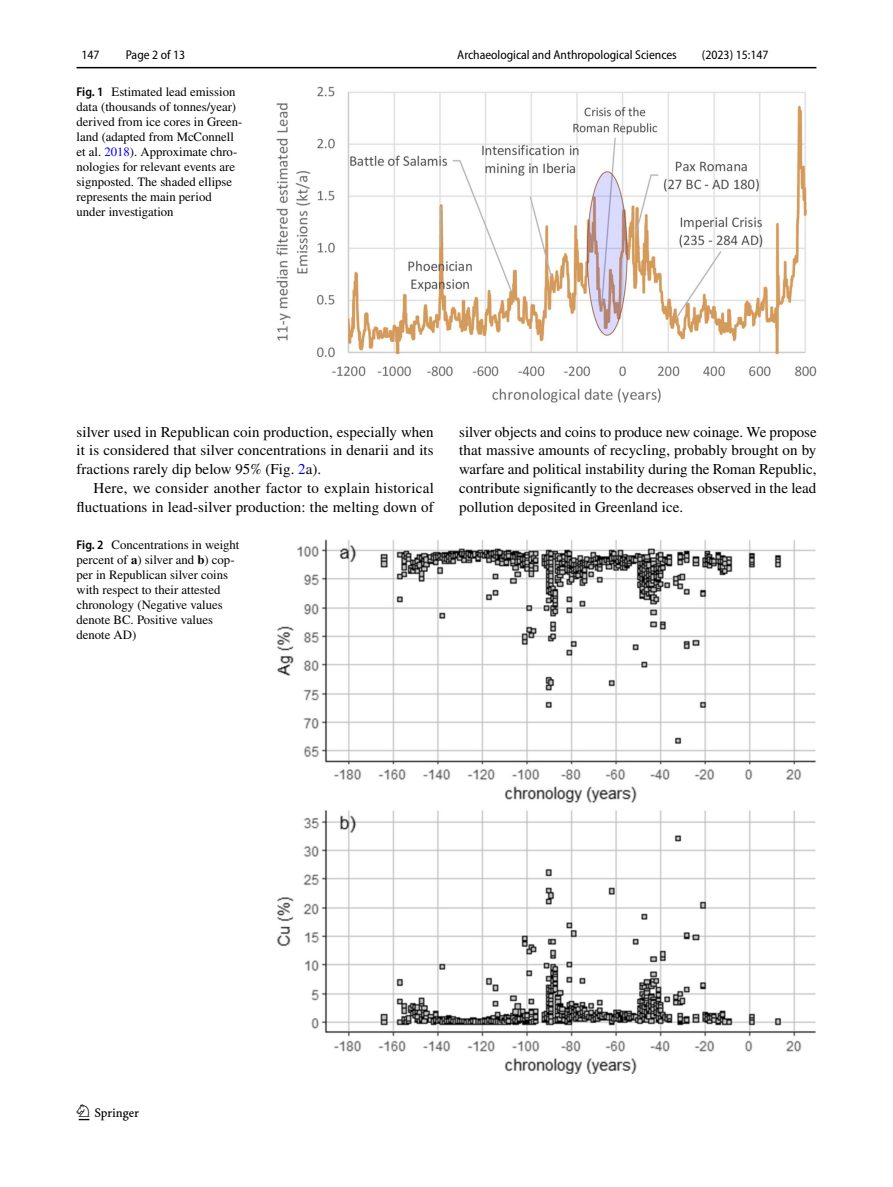
<style>
.page{position:relative;width:893px;height:1187px;background:#fff}
.page>*{position:absolute;margin:0;border:0;box-sizing:border-box;transform-origin:0 0}
.t1{font:22.5px "Springnew Regular 2";color:#000}
.t2{font:15px/18.8px "STIX";letter-spacing:.005em;color:#000;text-align:justify}
.t3{font:12.75px/15px "STIX";color:#000}
.t4{font:semi-condensed 12.75px "Myriad Pro";color:#000}
.s1{font-family:"Myriad Pro";font-weight:600;font-stretch:semi-condensed}
.s2{color:#00f}
.s3{font-weight:700}
</style>
<div class="page">
<hr style="left:77px;top:67px;width:739px;height:1px;background:#000">
<img style="left:276px;top:87px;width:540px;height:316px">
<img style="left:277px;top:539px;width:539px;height:534px">
<p class="t4" style="left:82px;top:48px;width:20px">147</p>
<p class="t4" style="left:126px;top:48px;width:61px">Page 2 of 13</p>
<p class="t3" style="left:77px;top:85px;width:167px"><span class="s1">Fig. 1</span> Estimated lead emission data (thousands of tonnes/year) derived from ice cores in Green&shy;land (adapted from McConnell et al. <span class="s2">2018</span>). Approximate chro&shy;nologies for relevant events are signposted. The shaded ellipse represents the main period under investigation</p>
<p class="t4" style="left:457px;top:48px;width:221px">Archaeological and Anthropological Sciences</p>
<p class="t4" style="left:702px;top:48px;width:68px">(2023) 15:147</p>
<p class="t2" style="left:77px;top:423px;width:359px">silver used in Republican coin production, especially when it is considered that silver concentrations in denarii and its fractions rarely dip below 95% (Fig. <span class="s2">2</span>a).</p>
<p class="t2" style="left:77px;top:479px;width:359px;text-align:right">Here, we consider another factor to explain historical fluctuations in lead-silver production: the melting down of</p>
<p class="t3" style="left:77px;top:538px;width:164px"><span class="s1">Fig. 2</span> Concentrations in weight percent of <span class="s3">a</span>) silver and <span class="s3">b</span>) cop&shy;per in Republican silver coins with respect to their attested chronology (Negative values denote BC. Positive values denote AD)</p>
<p class="t2" style="left:459px;top:423px;width:359px">silver objects and coins to produce new coinage. We propose that massive amounts of recycling, probably brought on by warfare and political instability during the Roman Republic, contribute significantly to the decreases observed in the lead pollution deposited in Greenland ice.</p>
<h1 class="t1" style="left:79px;top:1104px;width:62px">1 3</h1>
</div>
